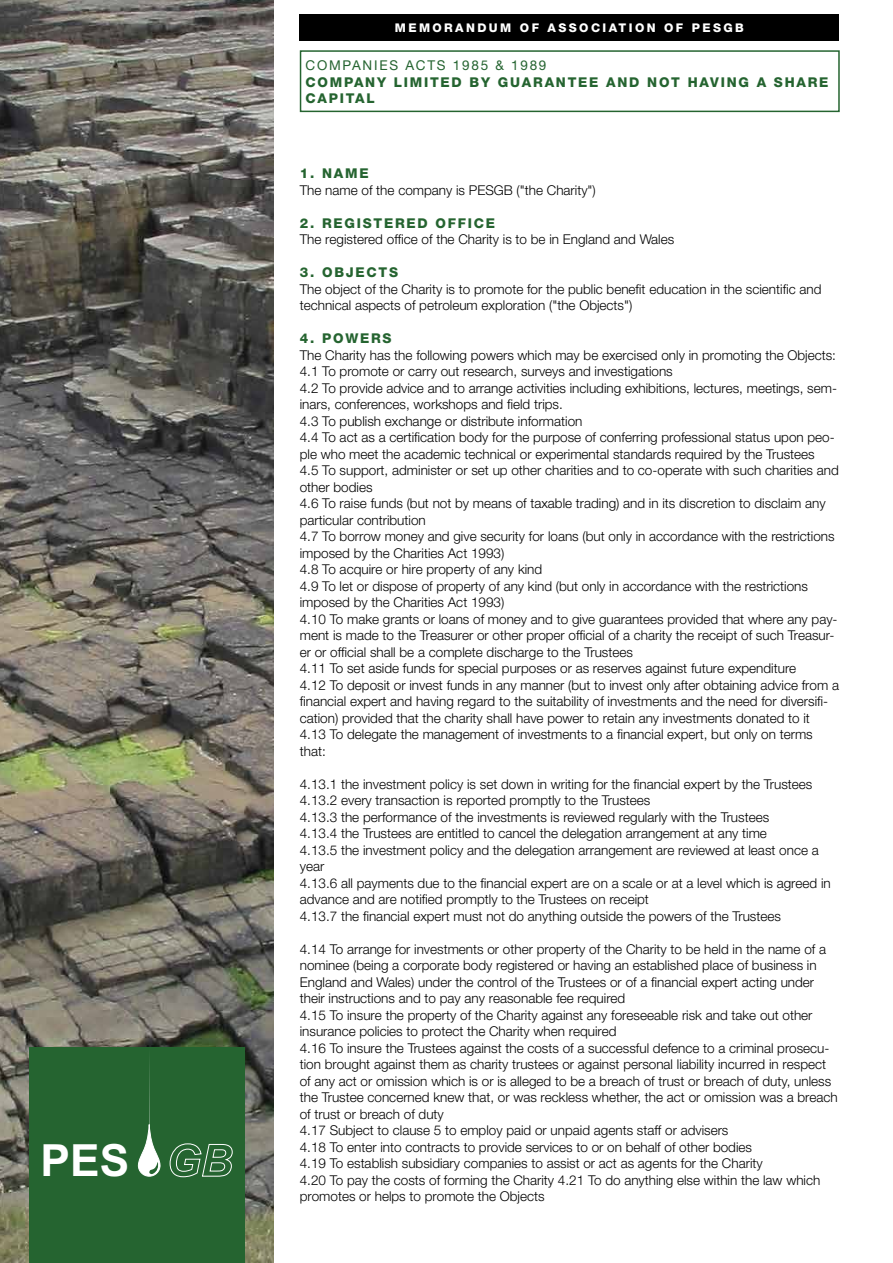
<style>
.page{position:relative;width:893px;height:1263px;background:#fff}
.page>*{position:absolute;margin:0;border:0;box-sizing:border-box;transform-origin:0 0}
.t1{font:700 44.25px "Arial";color:#fff}
.t2{font:300 13.5px/16.5px "Helvetica Neue";color:#000}
.t3{font:800 13.5px/16.5px "Helvetica Neue";letter-spacing:.13em;color:#256430}
.t4{font:13.5px "Helvetica Neue";letter-spacing:.13em;color:#256430}
.t5{font:800 12px "Helvetica Neue";letter-spacing:.2em;color:#fff}
</style>
<div class="page">
<img style="left:0;top:0;width:273px;height:1263px">
<div style="left:300px;top:14px;width:539px;height:26px;background:#000"></div>
<div style="left:29px;top:1047px;width:215px;height:216px;background:#256430"></div>
<svg style="left:169px;top:1143px;width:64px;height:34px"></svg>
<hr style="left:149px;top:1047px;width:1px;height:77px;background:#fff">
<svg style="left:138px;top:1124px;width:22px;height:52px"></svg>
<div style="left:300px;top:50px;width:540px;height:62px;border:2px solid #256430"></div>
<h1 class="t1" style="left:41px;top:1129px;width:90px">PES</h1>
<p class="t5" style="left:395px;top:21px;width:351px">MEMORANDUM OF ASSOCIATION OF PESGB</p>
<p class="t4" style="left:306px;top:57px;width:242px">COMPANIES ACTS 1985 &amp; 1989</p>
<p class="t3" style="left:306px;top:74px;width:524px">COMPANY LIMITED BY GUARANTEE AND NOT HAVING A SHARE<br>CAPITAL</p>
<p class="t3" style="left:300px;top:165px;width:70px">1. NAME</p>
<p class="t2" style="left:300px;top:181px;width:298px">The name of the company is PESGB ("the Charity")</p>
<p class="t3" style="left:300px;top:215px;width:197px">2. REGISTERED OFFICE</p>
<p class="t2" style="left:300px;top:231px;width:376px">The registered office of the Charity is to be in England and Wales</p>
<p class="t3" style="left:300px;top:264px;width:100px">3. OBJECTS</p>
<p class="t2" style="left:300px;top:280px;width:523px">The object of the Charity is to promote for the public benefit education in the scientific and technical aspects of petroleum exploration ("the Objects")</p>
<p class="t3" style="left:300px;top:330px;width:93px">4. POWERS</p>
<p class="t2" style="left:300px;top:346px;width:541px">The Charity has the following powers which may be exercised only in promoting the Objects:<br>4.1 To promote or carry out research, surveys and investigations<br>4.2 To provide advice and to arrange activities including exhibitions, lectures, meetings, sem&shy;inars, conferences, workshops and field trips.<br>4.3 To publish exchange or distribute information<br>4.4 To act as a certification body for the purpose of conferring professional status upon peo&shy;ple who meet the academic technical or experimental standards required by the Trustees<br>4.5 To support, administer or set up other charities and to co-operate with such charities and other bodies<br>4.6 To raise funds (but not by means of taxable trading) and in its discretion to disclaim any particular contribution<br>4.7 To borrow money and give security for loans (but only in accordance with the restrictions imposed by the Charities Act 1993)<br>4.8 To acquire or hire property of any kind<br>4.9 To let or dispose of property of any kind (but only in accordance with the restrictions imposed by the Charities Act 1993)<br>4.10 To make grants or loans of money and to give guarantees provided that where any pay&shy;ment is made to the Treasurer or other proper official of a charity the receipt of such Treasur&shy;er or official shall be a complete discharge to the Trustees<br>4.11 To set aside funds for special purposes or as reserves against future expenditure<br>4.12 To deposit or invest funds in any manner (but to invest only after obtaining advice from a financial expert and having regard to the suitability of investments and the need for diversifi&shy;cation) provided that the charity shall have power to retain any investments donated to it 4.13 To delegate the management of investments to a financial expert, but only on terms that:</p>
<p class="t2" style="left:300px;top:775px;width:532px">4.13.1 the investment policy is set down in writing for the financial expert by the Trustees 4.13.2 every transaction is reported promptly to the Trustees<br>4.13.3 the performance of the investments is reviewed regularly with the Trustees<br>4.13.4 the Trustees are entitled to cancel the delegation arrangement at any time<br>4.13.5 the investment policy and the delegation arrangement are reviewed at least once a year<br>4.13.6 all payments due to the financial expert are on a scale or at a level which is agreed in advance and are notified promptly to the Trustees on receipt<br>4.13.7 the financial expert must not do anything outside the powers of the Trustees</p>
<p class="t2" style="left:300px;top:940px;width:539px">4.14 To arrange for investments or other property of the Charity to be held in the name of a nominee (being a corporate body registered or having an established place of business in England and Wales) under the control of the Trustees or of a financial expert acting under their instructions and to pay any reasonable fee required<br>4.15 To insure the property of the Charity against any foreseeable risk and take out other insurance policies to protect the Charity when required<br>4.16 To insure the Trustees against the costs of a successful defence to a criminal prosecu&shy;tion brought against them as charity trustees or against personal liability incurred in respect of any act or omission which is or is alleged to be a breach of trust or breach of duty, unless the Trustee concerned knew that, or was reckless whether, the act or omission was a breach of trust or breach of duty<br>4.17 Subject to clause 5 to employ paid or unpaid agents staff or advisers<br>4.18 To enter into contracts to provide services to or on behalf of other bodies<br>4.19 To establish subsidiary companies to assist or act as agents for the Charity<br>4.20 To pay the costs of forming the Charity 4.21 To do anything else within the law which promotes or helps to promote the Objects</p>
</div>
